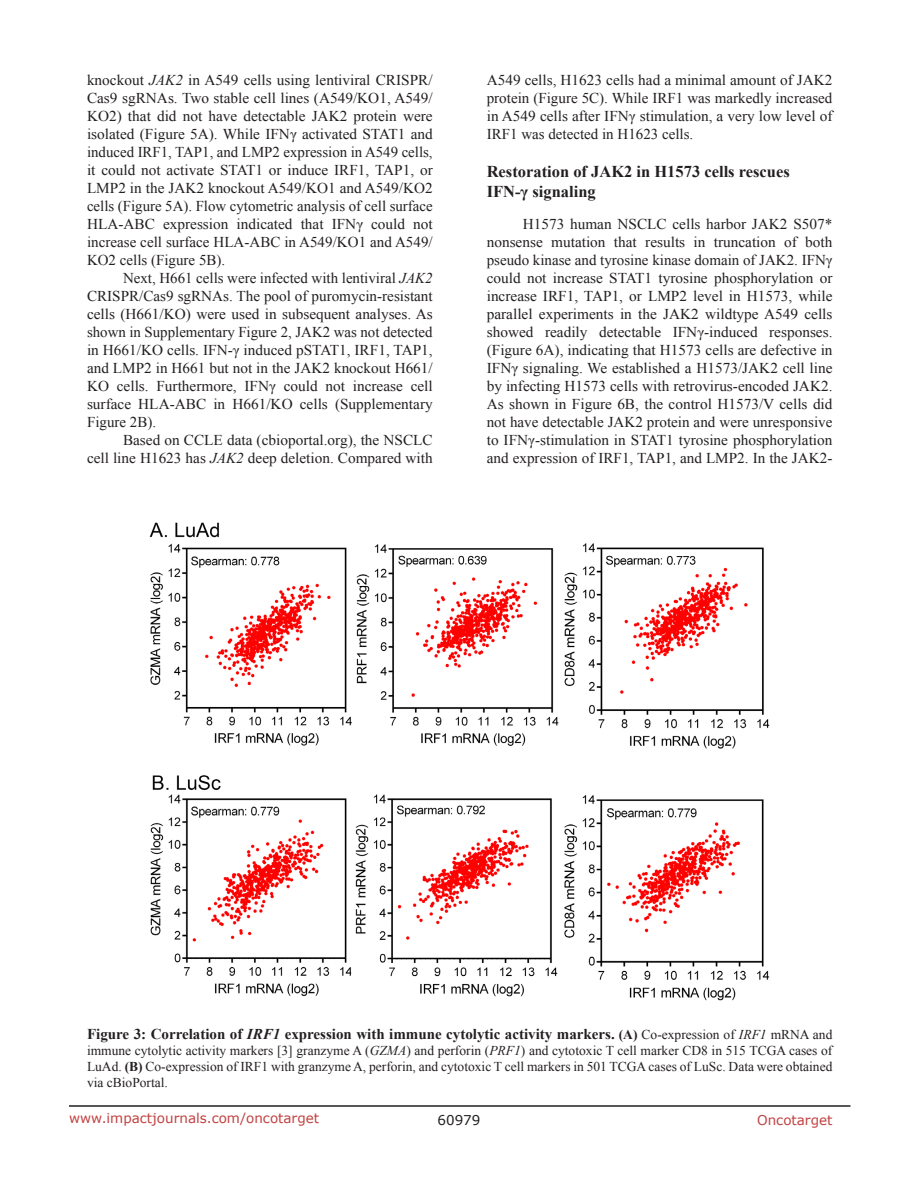
<style>
.page{position:relative;width:918px;height:1188px;background:#fff}
.page>*{position:absolute;margin:0;border:0;box-sizing:border-box;transform-origin:0 0}
.SubHeading{font:700 16.5px/19.8px "Times New Roman";color:#231f20}
.BodyText{font:15px/18px "Times New Roman";color:#231f20;text-align:justify}
.figuretext{font:700 15px "Times New Roman";color:#231f20}
.figuretext-2{font:13.5px/16.2px "Times New Roman";color:#231f20;text-align:justify}
.t1{font:13.5px "Verdana";color:#c24141}
.t2{font:13.5px "Verdana";color:#231f20}
.s1{font-style:italic}
.s2{font-size:13.5px}
.s3{font-weight:400;font-size:13.5px}
.s4{font-weight:400;font-style:italic;font-size:13.5px}
.s5{font-weight:700}
</style>
<div class="page">
<hr style="left:69px;top:1105px;width:781px;height:2px;background:#231f20">
<img style="left:149px;top:522px;width:621px;height:479px">
<p class="BodyText" style="left:87px;top:71px;width:347px">knockout <span class="s1">JAK2</span> in A549 cells using lentiviral CRISPR/ Cas9 sgRNAs. Two stable cell lines (A549/KO1, A549/ KO2) that did not have detectable JAK2 protein were isolated (Figure 5A). While IFNγ activated STAT1 and induced IRF1, TAP1, and LMP2 expression in A549 cells, it could not activate STAT1 or induce IRF1, TAP1, or LMP2 in the JAK2 knockout A549/KO1 and A549/KO2 cells (Figure 5A). Flow cytometric analysis of cell surface HLA-ABC expression indicated that IFNγ could not increase cell surface HLA-ABC in A549/KO1 and A549/ KO2 cells (Figure 5B).</p>
<p class="BodyText" style="left:87px;top:269px;width:347px;text-indent:36px">Next, H661 cells were infected with lentiviral <span class="s1">JAK2<br></span>CRISPR/Cas9 sgRNAs. The pool of puromycin-resistant cells (H661/KO) were used in subsequent analyses. As shown in Supplementary Figure 2, JAK2 was not detected in H661/KO cells. IFN-γ induced pSTAT1, IRF1, TAP1, and LMP2 in H661 but not in the JAK2 knockout H661/ KO cells. Furthermore, IFNγ could not increase cell surface HLA-ABC in H661/KO cells (Supplementary Figure 2B).</p>
<p class="BodyText" style="left:87px;top:431px;width:347px;text-align:right">Based on CCLE data (cbioportal.org), the NSCLC<br>cell line H1623 has <span class="s1">JAK2</span> deep deletion. Compared with</p>
<p class="BodyText" style="left:487px;top:71px;width:347px">A549 cells, H1623 cells had a minimal amount of JAK2 protein (Figure 5C). While IRF1 was markedly increased in A549 cells after IFNγ stimulation, a very low level of IRF1 was detected in H1623 cells.</p>
<p class="SubHeading" style="left:487px;top:161px;width:305px">Restoration of JAK2 in H1573 cells rescues<br>IFN-γ signaling</p>
<p class="BodyText" style="left:487px;top:214px;width:347px;text-indent:36px">H1573 human NSCLC cells harbor JAK2 S507* nonsense mutation that results in truncation of both pseudo kinase and tyrosine kinase domain of JAK2. IFNγ could not increase STAT1 tyrosine phosphorylation or increase IRF1, TAP1, or LMP2 level in H1573, while parallel experiments in the JAK2 wildtype A549 cells showed readily detectable IFNγ-induced responses. (Figure 6A), indicating that H1573 cells are defective in IFNγ signaling. We established a H1573/JAK2 cell line by infecting H1573 cells with retrovirus-encoded JAK2.<br>As shown in Figure 6B, the control H1573/V cells did not have detectable JAK2 protein and were unresponsive to IFNγ-stimulation in STAT1 tyrosine phosphorylation and expression of IRF1, TAP1, and LMP2. In the JAK2-</p>
<p class="figuretext" style="left:87px;top:1023px;width:747px">Figure 3: Correlation of <span class="s1">IRF1</span> expression with immune cytolytic activity markers. <span class="s2">(A)</span> <span class="s3">Co-expression of</span> <span class="s4">IRF1</span> <span class="s3">mRNA and</span></p>
<p class="figuretext-2" style="left:87px;top:1042px;width:747px">immune cytolytic activity markers [3] granzyme A (<span class="s1">GZMA</span>) and perforin (<span class="s1">PRF1</span>) and cytotoxic T cell marker CD8 in 515 TCGA cases of LuAd. <span class="s5">(B)</span> Co-expression of IRF1 with granzyme A, perforin, and cytotoxic T cell markers in 501 TCGA cases of LuSc. Data were obtained via cBioPortal.</p>
<p class="t1" style="left:69px;top:1109px;width:252px">www.impactjournals.com/oncotarget</p>
<p class="t2" style="left:438px;top:1111px;width:44px">60979</p>
<p class="t1" style="left:757px;top:1111px;width:77px">Oncotarget</p>
</div>
